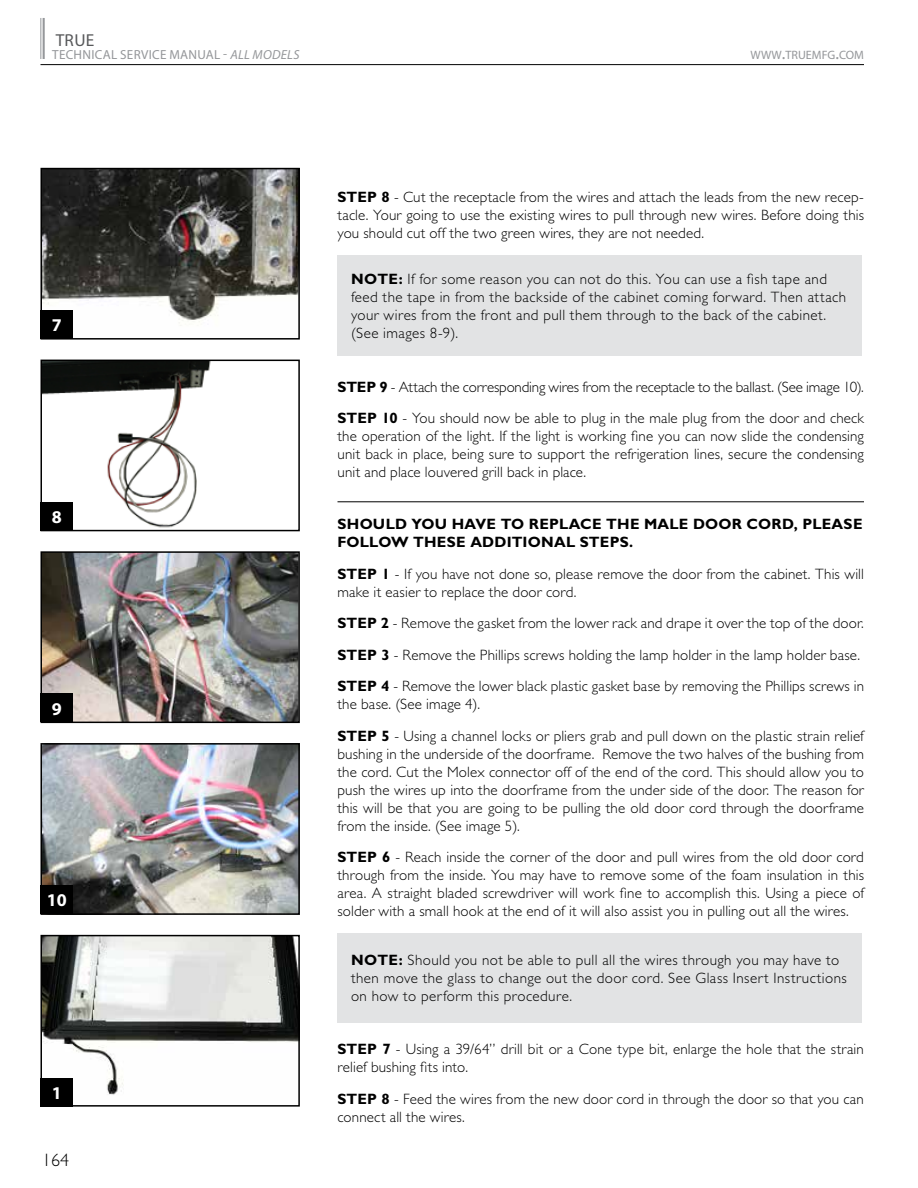
<style>
.page{position:relative;width:918px;height:1188px;background:#fff}
.page>*{position:absolute;margin:0;border:0;box-sizing:border-box;transform-origin:0 0}
.t1{font:700 18px "Myriad Pro";color:#fff}
.t2{font:300 18px "Gill Sans Std";color:#000}
.t3{font:17.4px "Myriad Pro";color:#58595b}
.t4{font:300 15px/18px "Gill Sans Std";letter-spacing:.01em;color:#000}
.t5{font:300 15px/18px "Gill Sans Std";letter-spacing:.03em;color:#000}
.t6{font:700 15px/18px "Gill Sans Std";letter-spacing:.015em;color:#000}
.t7{font:13.2px "Myriad Pro";letter-spacing:.02em;color:#95979a}
.t8{font:12.15px "Myriad Pro";color:#95979a}
.s1{font-style:italic}
.s2{font-size:17.4px}
.s3{font-weight:700}
</style>
<div class="page">
<hr style="left:43px;top:18px;width:2px;height:41px;background:#95979a">
<hr style="left:40px;top:18px;width:1px;height:41px;background:#95979a">
<hr style="left:40px;top:64px;width:824px;height:1px;background:#000">
<hr style="left:338px;top:501px;width:526px;height:1px;background:#000">
<div style="left:338px;top:255px;width:524px;height:101px;background:#e2e3e4"></div>
<div style="left:338px;top:933px;width:524px;height:90px;background:#e2e3e4"></div>
<img style="left:43px;top:938px;width:254px;height:157px">
<div style="left:40px;top:935px;width:260px;height:172px;border:2px solid #000"></div>
<img style="left:43px;top:171px;width:254px;height:155px">
<div style="left:40px;top:168px;width:260px;height:172px;border:2px solid #000"></div>
<img style="left:43px;top:363px;width:168px;height:165px">
<div style="left:40px;top:360px;width:260px;height:171px;border:2px solid #000"></div>
<img style="left:43px;top:554px;width:254px;height:166px">
<div style="left:40px;top:551px;width:260px;height:172px;border:2px solid #000"></div>
<img style="left:43px;top:746px;width:254px;height:166px">
<div style="left:40px;top:743px;width:260px;height:172px;border:2px solid #000"></div>
<div style="left:40px;top:310px;width:33px;height:29px;background:#000"></div>
<div style="left:40px;top:502px;width:33px;height:29px;background:#000"></div>
<div style="left:40px;top:694px;width:33px;height:28px;background:#000"></div>
<div style="left:40px;top:885px;width:33px;height:29px;background:#000"></div>
<div style="left:40px;top:1078px;width:33px;height:29px;background:#000"></div>
<p class="t3" style="left:56px;top:30px;width:40px">TRUE</p>
<p class="t7" style="left:52px;top:46px;width:249px">TECHNICAL SERVICE MANUAL - <span class="s1">ALL MODELS</span></p>
<p class="t8" style="left:751px;top:47px;width:115px">WWW<span class="s2">.</span>TRUEMFG<span class="s2">.</span>COM</p>
<p class="t1" style="left:52px;top:315px;width:11px">7</p>
<p class="t1" style="left:52px;top:507px;width:11px">8</p>
<p class="t1" style="left:52px;top:699px;width:11px">9</p>
<p class="t1" style="left:47px;top:890px;width:21px">10</p>
<p class="t1" style="left:52px;top:1083px;width:11px">1</p>
<p class="t2" style="left:42px;top:1150px;width:28px">164</p>
<p class="t4" style="left:338px;top:189px;width:528px;text-align:justify"><span class="s3">STEP 8</span> - Cut the receptacle from the wires and attach the leads from the new recep&shy;tacle. Your going to use the existing wires to pull through new wires. Before doing this you should cut off the two green wires, they are not needed.</p>
<p class="t5" style="left:351px;top:270px;width:497px"><span class="s3">NOTE:</span> If for some reason you can not do this. You can use a fish tape and feed the tape in from the backside of the cabinet coming forward. Then attach your wires from the front and pull them through to the back of the cabinet. (See images 8-9).</p>
<p class="t4" style="left:338px;top:371px;width:528px;line-height:31.5px"><span class="s3">STEP 9</span> - Attach the corresponding wires from the receptacle to the ballast. (See image 10).<br><span class="s3">STEP 10</span> - You should now be able to plug in the male plug from the door and check</p>
<p class="t4" style="left:338px;top:428px;width:528px;text-align:justify">the operation of the light. If the light is working fine you can now slide the condensing unit back in place, being sure to support the refrigeration lines, secure the condensing unit and place louvered grill back in place.</p>
<p class="t6" style="left:338px;top:515px;width:527px">SHOULD YOU HAVE TO REPLACE THE MALE DOOR CORD, PLEASE<br>FOLLOW THESE ADDITIONAL STEPS.</p>
<p class="t4" style="left:338px;top:565px;width:528px"><span class="s3">STEP 1</span> - If you have not done so, please remove the door from the cabinet. This will make it easier to replace the door cord.</p>
<p class="t4" style="left:338px;top:608px;width:528px;line-height:31.5px"><span class="s3">STEP 2</span> - Remove the gasket from the lower rack and drape it over the top of the door.<br><span class="s3">STEP 3</span> - Remove the Phillips screws holding the lamp holder in the lamp holder base.<br><span class="s3">STEP 4</span> - Remove the lower black plastic gasket base by removing the Phillips screws in</p>
<p class="t4" style="left:338px;top:689px;width:528px;line-height:31.5px">the base. (See image 4).<br><span class="s3">STEP 5</span> - Using a channel locks or pliers grab and pull down on the plastic strain relief</p>
<p class="t4" style="left:338px;top:745px;width:528px;text-align:justify">bushing in the underside of the doorframe. Remove the two halves of the bushing from the cord. Cut the Molex connector off of the end of the cord. This should allow you to push the wires up into the doorframe from the under side of the door. The reason for this will be that you are going to be pulling the old door cord through the doorframe from the inside. (See image 5).</p>
<p class="t4" style="left:338px;top:848px;width:528px;text-align:justify"><span class="s3">STEP 6</span> - Reach inside the corner of the door and pull wires from the old door cord through from the inside. You may have to remove some of the foam insulation in this area. A straight bladed screwdriver will work fine to accomplish this. Using a piece of solder with a small hook at the end of it will also assist you in pulling out all the wires.</p>
<p class="t5" style="left:351px;top:951px;width:497px"><span class="s3">NOTE:</span> Should you not be able to pull all the wires through you may have to then move the glass to change out the door cord. See Glass Insert Instructions on how to perform this procedure.</p>
<p class="t4" style="left:338px;top:1040px;width:528px"><span class="s3">STEP 7</span> - Using a 39/64” drill bit or a Cone type bit, enlarge the hole that the strain relief bushing fits into.</p>
<p class="t4" style="left:338px;top:1090px;width:528px"><span class="s3">STEP 8</span> - Feed the wires from the new door cord in through the door so that you can connect all the wires.</p>
</div>
